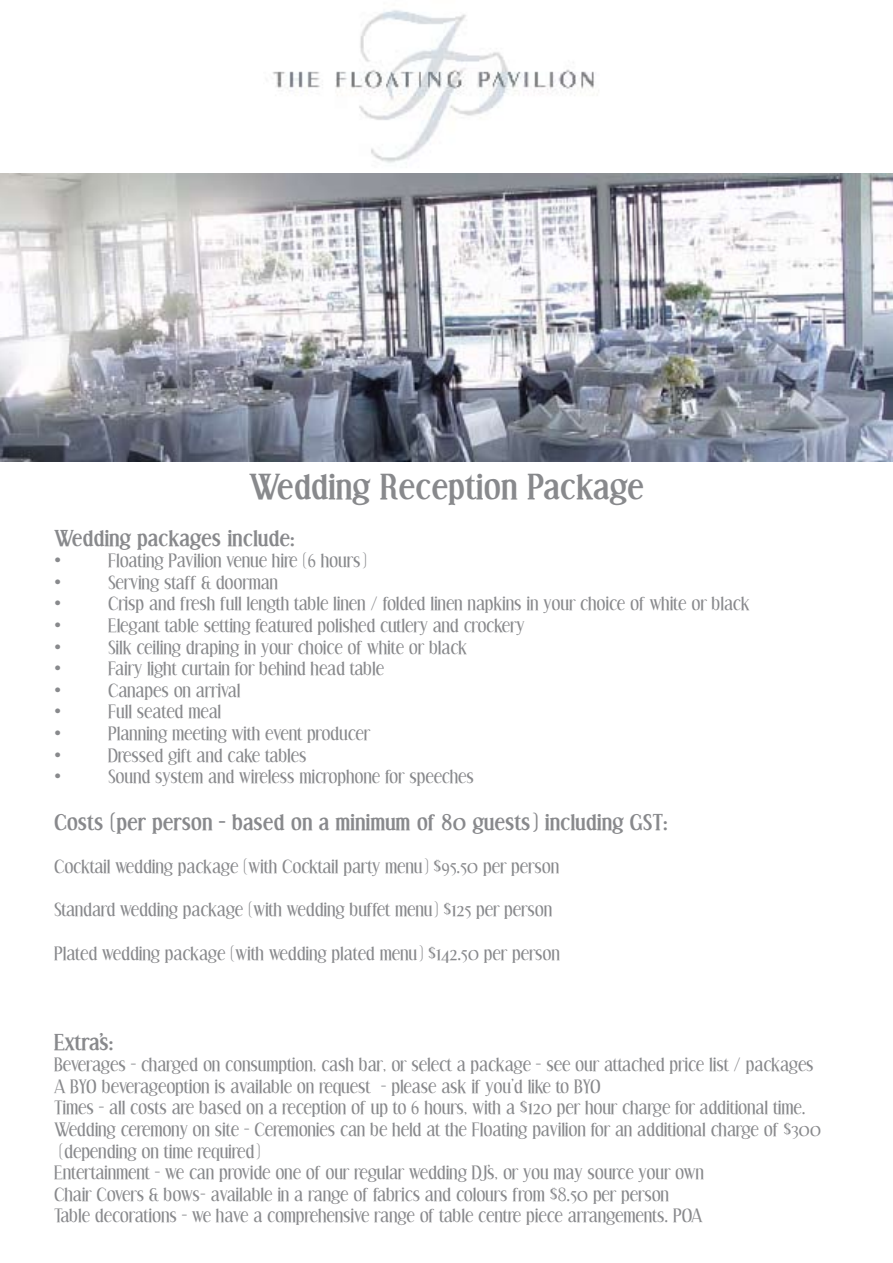
<style>
.page{position:relative;width:893px;height:1263px;background:#fff}
.page>*{position:absolute;margin:0;border:0;box-sizing:border-box;transform-origin:0 0}
.t1{font:700 33px "Effloresce";color:#88898c}
.t2{font:700 21px "Effloresce";color:#88898c}
.t3{font:18px/21.6px "Effloresce";color:#88898c}
</style>
<div class="page">
<img style="left:272px;top:10px;width:327px;height:153px">
<img style="left:0;top:173px;width:893px;height:288px">
<h1 class="t1" style="left:249px;top:469px;width:396px">Wedding Reception Package</h1>
<p class="t2" style="left:54px;top:527px;width:242px">Wedding packages include:</p>
<p class="t3" style="left:54px;top:551px;width:9px">•</p>
<p class="t3" style="left:108px;top:551px;width:260px">Floating Pavilion venue hire (6 hours)</p>
<p class="t3" style="left:54px;top:573px;width:9px">•</p>
<p class="t3" style="left:108px;top:573px;width:171px">Serving staff &amp; doorman</p>
<p class="t3" style="left:54px;top:595px;width:9px">•</p>
<p class="t3" style="left:108px;top:595px;width:643px">Crisp and fresh full length table linen / folded linen napkins in your choice of white or black</p>
<p class="t3" style="left:54px;top:616px;width:9px">•</p>
<p class="t3" style="left:108px;top:616px;width:418px">Elegant table setting featured polished cutlery and crockery</p>
<p class="t3" style="left:54px;top:638px;width:9px">•</p>
<p class="t3" style="left:108px;top:638px;width:360px">Silk ceiling draping in your choice of white or black</p>
<p class="t3" style="left:54px;top:659px;width:9px">•</p>
<p class="t3" style="left:108px;top:659px;width:277px">Fairy light curtain for behind head table</p>
<p class="t3" style="left:54px;top:681px;width:9px">•</p>
<p class="t3" style="left:108px;top:681px;width:134px">Canapes on arrival</p>
<p class="t3" style="left:54px;top:703px;width:9px">•</p>
<p class="t3" style="left:108px;top:703px;width:115px">Full seated meal</p>
<p class="t3" style="left:54px;top:724px;width:9px">•</p>
<p class="t3" style="left:108px;top:724px;width:264px">Planning meeting with event producer</p>
<p class="t3" style="left:54px;top:746px;width:9px">•</p>
<p class="t3" style="left:108px;top:746px;width:200px">Dressed gift and cake tables</p>
<p class="t3" style="left:54px;top:767px;width:9px">•</p>
<p class="t3" style="left:108px;top:767px;width:367px">Sound system and wireless microphone for speeches</p>
<p class="t2" style="left:54px;top:811px;width:615px">Costs (per person – based on a minimum of 80 guests) including GST:</p>
<p class="t3" style="left:54px;top:857px;width:507px">Cocktail wedding package (with Cocktail party menu) $95.50 per person</p>
<p class="t3" style="left:54px;top:901px;width:500px">Standard wedding package (with wedding buffet menu) $125 per person</p>
<p class="t3" style="left:54px;top:944px;width:507px">Plated wedding package (with wedding plated menu) $142.50 per person</p>
<p class="t2" style="left:54px;top:1031px;width:61px">Extra’s:</p>
<p class="t3" style="left:54px;top:1055px;width:769px">Beverages – charged on consumption, cash bar, or select a package – see our attached price list / packages A BYO beverageoption is available on request - please ask if you’d like to BYO<br>Times – all costs are based on a reception of up to 6 hours, with a $120 per hour charge for additional time.<br>Wedding ceremony on site – Ceremonies can be held at the Floating pavilion for an additional charge of $300 (depending on time required)<br>Entertainment – we can provide one of our regular wedding DJs’ , or you may source your own<br>Chair Covers &amp; bows- available in a range of fabrics and colours from $8.50 per person<br>Table decorations – we have a comprehensive range of table centre piece arrangements. POA</p>
</div>
